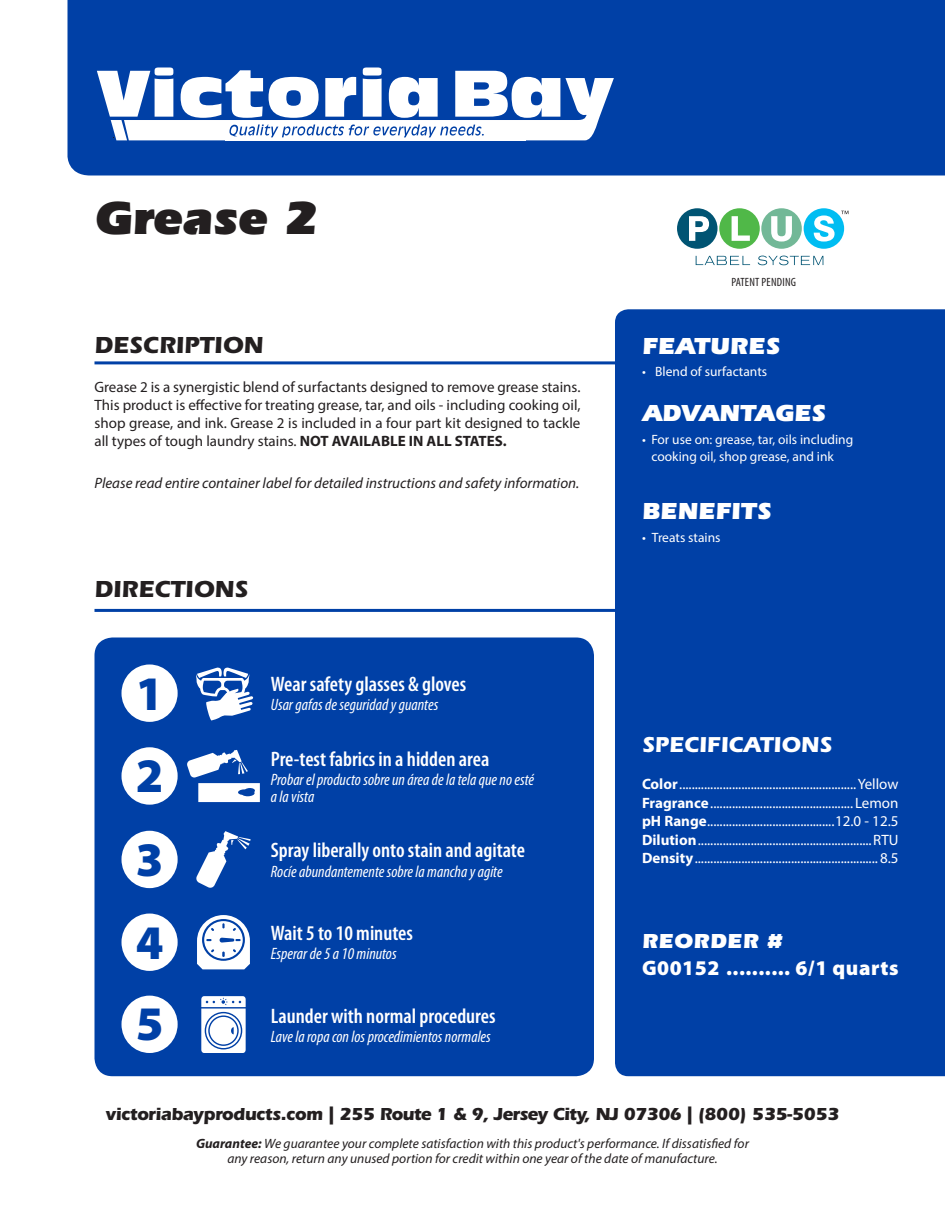
<style>
.page{position:relative;width:945px;height:1215px;background:#fff}
.page>*{position:absolute;margin:0;border:0;box-sizing:border-box;transform-origin:0 0}
.t1{font:900 48.45px "Myriad Pro";color:#0040a6}
.t2{font:900 48px "Itc Eras";letter-spacing:-.01em;color:#231f20}
.t3{font:900 24px "Itc Eras";color:#fff}
.t4{font:700 24px "Itc Eras";color:#231f20}
.t5{font:700 22.35px "Itc Eras";color:#fff}
.t6{font:600 condensed 21px "Myriad Pro";color:#fff}
.t7{font:900 21px "Myriad Pro";letter-spacing:.025em;color:#fff}
.t8{font:900 21px "Itc Eras";letter-spacing:.025em;color:#fff}
.t9{font:700 18px "Itc Eras";letter-spacing:-.025em;color:#231f20}
.t10{font:italic condensed 16.5px/16.5px "Myriad Pro";color:#fff}
.t11{font:15px/18.5px "Myriad Pro";color:#fff;text-align:justify}
.t12{font:15px/18px "Myriad Pro";color:#231f20;text-align:justify}
.t13{font:italic 15px "Myriad Pro";color:#231f20}
.t14{font:italic 13.5px/15px "Myriad Pro";color:#231f20;text-align:center}
.t15{font:13.5px/16.2px "Myriad Pro";color:#fff}
.t16{font:condensed 12px "Myriad Pro";letter-spacing:.02em;color:#231f20}
.s1{font-weight:700}
</style>
<div class="page">
<div style="left:68px;top:0;width:877px;height:176px;background:#0040a6"></div>
<hr style="left:94px;top:609px;width:521px;height:3px;background:#0040a6">
<hr style="left:94px;top:361px;width:521px;height:3px;background:#0040a6">
<div style="left:615px;top:309px;width:330px;height:767px;background:#0040a6"></div>
<div style="left:677px;top:208px;width:41px;height:41px;background:#005473;border-radius:50%"></div>
<div style="left:719px;top:208px;width:41px;height:41px;background:#50b848;border-radius:50%"></div>
<div style="left:761px;top:208px;width:41px;height:41px;background:#72b897;border-radius:50%"></div>
<div style="left:804px;top:208px;width:40px;height:41px;background:#00bdf2;border-radius:50%"></div>
<svg style="left:689px;top:216px;width:20px;height:25px"></svg>
<svg style="left:732px;top:216px;width:18px;height:25px"></svg>
<svg style="left:771px;top:216px;width:21px;height:26px"></svg>
<svg style="left:814px;top:215px;width:21px;height:27px"></svg>
<svg style="left:696px;top:256px;width:54px;height:9px"></svg>
<svg style="left:758px;top:256px;width:65px;height:9px"></svg>
<svg style="left:841px;top:211px;width:7px;height:3px"></svg>
<div style="left:95px;top:638px;width:499px;height:438px;background:#0040a6;border-radius:18px"></div>
<svg style="left:196px;top:667px;width:57px;height:54px"></svg>
<div style="left:121px;top:664px;width:57px;height:58px;background:#fff;border-radius:50%"></div>
<div style="left:121px;top:747px;width:57px;height:58px;background:#fff;border-radius:50%"></div>
<div style="left:121px;top:831px;width:57px;height:57px;background:#fff;border-radius:50%"></div>
<div style="left:121px;top:914px;width:57px;height:57px;background:#fff;border-radius:50%"></div>
<div style="left:121px;top:996px;width:57px;height:57px;background:#fff;border-radius:50%"></div>
<svg style="left:196px;top:831px;width:55px;height:57px"></svg>
<svg style="left:187px;top:750px;width:73px;height:52px"></svg>
<svg style="left:201px;top:996px;width:45px;height:57px;background:#d1dcef"></svg>
<svg style="left:197px;top:915px;width:53px;height:54px"></svg>
<svg style="left:97px;top:68px;width:517px;height:72px"></svg>
<h2 class="t2" style="left:94px;top:190px;width:225px">Grease 2</h2>
<h3 class="t4" style="left:94px;top:331px;width:171px">DESCRIPTION</h3>
<p class="t12" style="left:94px;top:378px;width:488px">Grease 2 is a synergistic blend of surfactants designed to remove grease stains.<br>This product is effective for treating grease, tar, and oils - including cooking oil, shop grease, and ink. Grease 2 is included in a four part kit designed to tackle all types of tough laundry stains. <span class="s1">NOT AVAILABLE IN ALL STATES.</span></p>
<p class="t13" style="left:94px;top:474px;width:486px">Please read entire container label for detailed instructions and safety information.</p>
<h3 class="t4" style="left:94px;top:575px;width:155px">DIRECTIONS</h3>
<h1 class="t1" style="left:136px;top:666px;width:29px">1</h1>
<h3 class="t6" style="left:271px;top:672px;width:197px">Wear safety glasses &amp; gloves</h3>
<p class="t10" style="left:271px;top:697px;width:169px">Usar gafas de seguridad y guantes</p>
<h1 class="t1" style="left:136px;top:749px;width:29px">2</h1>
<h3 class="t6" style="left:271px;top:747px;width:220px">Pre-test fabrics in a hidden area</h3>
<p class="t10" style="left:271px;top:772px;width:265px">Probar el producto sobre un área de la tela que no esté a la vista</p>
<h1 class="t1" style="left:136px;top:832px;width:29px">3</h1>
<h3 class="t6" style="left:271px;top:839px;width:256px">Spray liberally onto stain and agitate</h3>
<p class="t10" style="left:271px;top:863px;width:233px">Rocíe abundantemente sobre la mancha y agite</p>
<h1 class="t1" style="left:136px;top:915px;width:29px">4</h1>
<h3 class="t6" style="left:271px;top:921px;width:144px">Wait 5 to 10 minutes</h3>
<p class="t10" style="left:271px;top:946px;width:127px">Esperar de 5 a 10 minutos</p>
<h1 class="t1" style="left:136px;top:996px;width:29px">5</h1>
<h3 class="t6" style="left:271px;top:1004px;width:226px">Launder with normal procedures</h3>
<p class="t10" style="left:271px;top:1028px;width:222px">Lave la ropa con los procedimientos normales</p>
<p class="t16" style="left:731px;top:275px;width:66px">PATENT PENDING</p>
<h3 class="t3" style="left:642px;top:332px;width:140px">FEATURES</h3>
<p class="t15" style="left:642px;top:364px;width:127px">• Blend of surfactants</p>
<h3 class="t3" style="left:642px;top:400px;width:185px">ADVANTAGES</h3>
<p class="t15" style="left:651px;top:432px;width:203px;text-indent:-9px">• For use on: grease, tar, oils including cooking oil, shop grease, and ink</p>
<h3 class="t3" style="left:642px;top:498px;width:131px">BENEFITS</h3>
<p class="t15" style="left:642px;top:529px;width:80px">• Treats stains</p>
<h3 class="t5" style="left:642px;top:732px;width:192px">SPECIFICATIONS</h3>
<p class="t11" style="left:642px;top:775px;width:258px"><span class="s1">Color</span>.........................................................Yellow <span class="s1">Fragrance</span>.............................................. Lemon <span class="s1">pH Range</span>.........................................12.0 - 12.5<br><span class="s1">Dilution</span>........................................................RTU <span class="s1">Density</span>........................................................... 8.5</p>
<h3 class="t8" style="left:642px;top:929px;width:142px">REORDER #</h3>
<h3 class="t7" style="left:642px;top:956px;width:258px">G00152 .......... 6/1 quarts</h3>
<p class="t9" style="left:106px;top:1104px;width:735px">victoriabayproducts.com | 255 Route 1 &amp; 9, Jersey City, NJ 07306 | (800) 535-5053</p>
<p class="t14" style="left:196px;top:1136px;width:554px"><span class="s1">Guarantee:</span> We guarantee your complete satisfaction with this product's performance. If dissatisfied for any reason, return any unused portion for credit within one year of the date of manufacture.</p>
</div>
